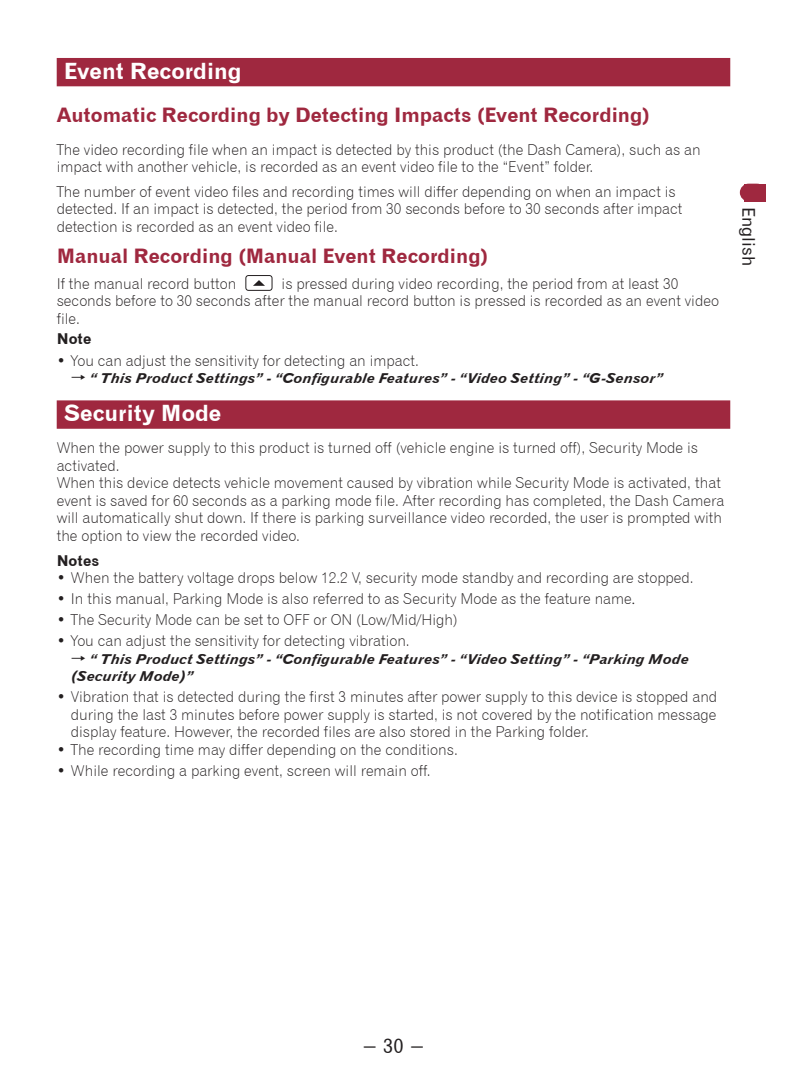
<style>
.page{position:relative;width:787px;height:1092px;background:#fff}
.page>*{position:absolute;margin:0;border:0;box-sizing:border-box;transform-origin:0 0}
.t1{font:22.5px "Gothic 720 BT Bold B";color:#fff}
.t2{font:20px "Gothic 720 BT Bold B";color:#9f283f}
.t3{font:20px "Gothic 720 BT Roman B";color:#231f20}
.t4{font:17.5px "Gothic 720 BT Roman B";color:#231f20}
.t5{font:15px/17.5px "Gothic 720 BT Light B";color:#231f20}
.t6{font:15px "Gothic 720 BT Bold B";color:#231f20}
.t7{font:13.75px/17.5px "Gothic 720 BT Bold Italic B";letter-spacing:.005em;color:#231f20;scale:1.09 1}
.s1{font-family:"Shin Go Pro";font-weight:300;font-size:15px}
.s2{font-family:"Koz Min Pro"}
</style>
<div class="page">
<svg style="left:739px;top:184px;width:26px;height:17px"></svg>
<div style="left:744px;top:184px;width:21px;height:17px;background:#9f283f"></div>
<div style="left:57px;top:58px;width:673px;height:28px;background:#9f283f"></div>
<div style="left:57px;top:400px;width:673px;height:29px;background:#9f283f"></div>
<div style="left:245px;top:275px;width:27px;height:16px;border:1px solid #231f20;border-radius:3px"></div>
<svg style="left:253px;top:280px;width:12px;height:6px"></svg>
<h1 class="t1" style="left:64px;top:57px;width:179px">Event Recording</h1>
<h2 class="t2" style="left:57px;top:103px;width:595px">Automatic Recording by Detecting Impacts (Event Recording)</h2>
<p class="t5" style="left:57px;top:140px;width:645px">The video recording file when an impact is detected by this product (the Dash Camera), such as an impact with another vehicle, is recorded as an event video file to the “Event” folder.</p>
<p class="t5" style="left:57px;top:183px;width:627px">The number of event video files and recording times will differ depending on when an impact is detected. If an impact is detected, the period from 30 seconds before to 30 seconds after impact detection is recorded as an event video file.</p>
<h2 class="t2" style="left:57px;top:244px;width:433px">Manual Recording (Manual Event Recording)</h2>
<p class="t5" style="left:57px;top:274px;width:181px">If the manual record button</p>
<p class="t5" style="left:57px;top:274px;width:663px;text-indent:225px">is pressed during video recording, the period from at least 30 seconds before to 30 seconds after the manual record button is pressed is recorded as an event video file.</p>
<p class="t6" style="left:57px;top:329px;width:36px">Note</p>
<p class="t5" style="left:57px;top:351px;width:364px">• You can adjust the sensitivity for detecting an impact.</p>
<p class="t7" style="left:71px;top:369px;width:544px"><span class="s1">→</span> “ This Product Settings” - “Configurable Features” - “Video Setting” - “G-Sensor”</p>
<h1 class="t1" style="left:64px;top:399px;width:159px">Security Mode</h1>
<p class="t5" style="left:57px;top:439px;width:669px">When the power supply to this product is turned off (vehicle engine is turned off), Security Mode is activated.<br>When this device detects vehicle movement caused by vibration while Security Mode is activated, that event is saved for 60 seconds as a parking mode file. After recording has completed, the Dash Camera will automatically shut down. If there is parking surveillance video recorded, the user is prompted with the option to view the recorded video.</p>
<p class="t6" style="left:57px;top:551px;width:44px">Notes</p>
<p class="t5" style="left:57px;top:569px;width:638px">• When the battery voltage drops below 12.2 V, security mode standby and recording are stopped.</p>
<p class="t5" style="left:57px;top:590px;width:580px">• In this manual, Parking Mode is also referred to as Security Mode as the feature name<span class="s2">.</span></p>
<p class="t5" style="left:57px;top:611px;width:402px">• The Security Mode can be set to OFF or ON (Low/Mid/High)</p>
<p class="t5" style="left:57px;top:632px;width:354px">• You can adjust the sensitivity for detecting vibration.</p>
<p class="t7" style="left:71px;top:649px;width:569px"><span class="s1">→</span> “ This Product Settings” - “Configurable Features” - “Video Setting” - “Parking Mode (Security Mode)”</p>
<p class="t5" style="left:71px;top:688px;width:648px;text-align:justify;text-indent:-14px">• Vibration that is detected during the first 3 minutes after power supply to this device is stopped and during the last 3 minutes before power supply is started, is not covered by the notification message display feature. However, the recorded files are also stored in the Parking folder.</p>
<p class="t5" style="left:57px;top:740px;width:402px">• The recording time may differ depending on the conditions.</p>
<p class="t5" style="left:57px;top:761px;width:375px">• While recording a parking event, screen will remain off.</p>
<p class="t4" style="left:759px;top:206px;width:61px;rotate:90deg">English</p>
<h2 class="t3" style="left:361px;top:1033px;width:65px">− 30 −</h2>
</div>
